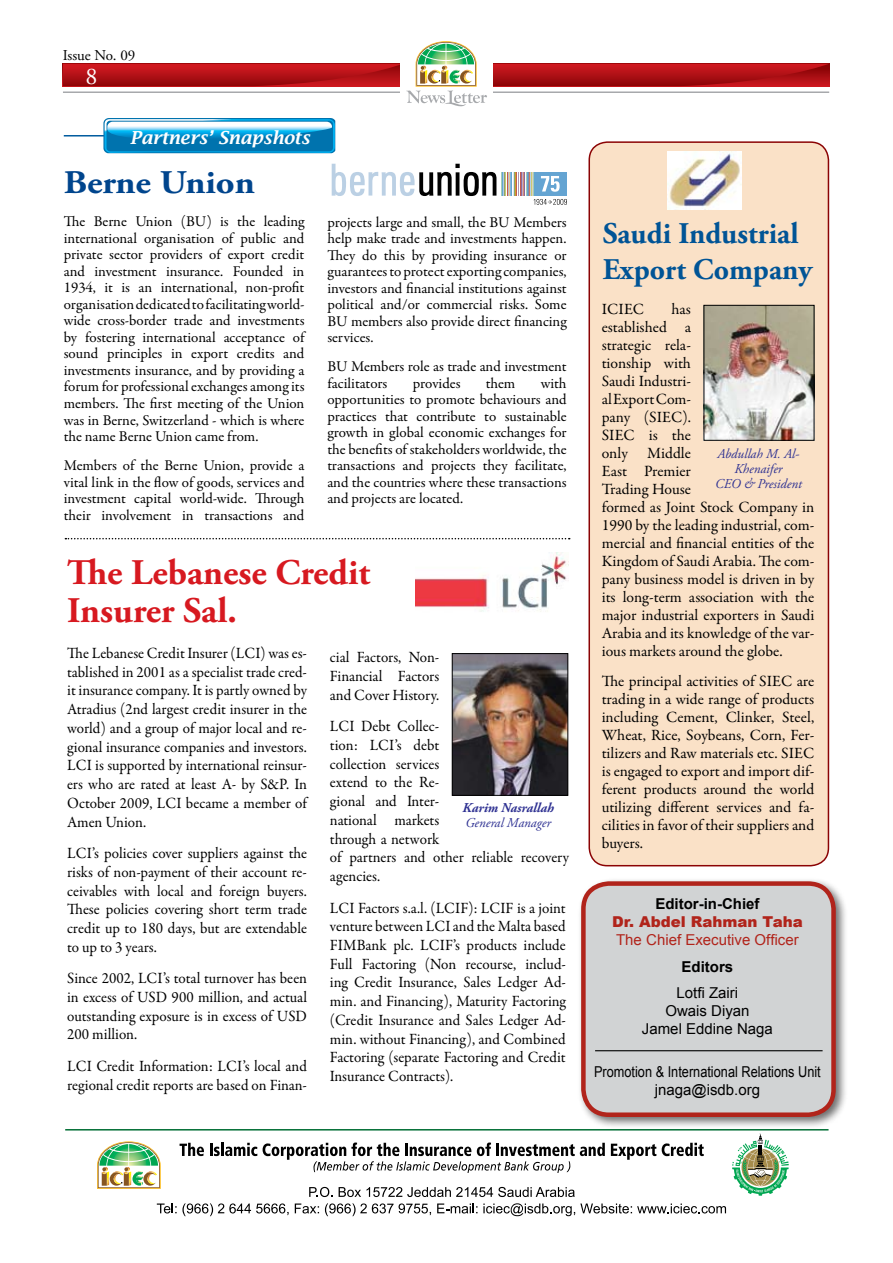
<style>
.page{position:relative;width:893px;height:1263px;background:#fff}
.page>*{position:absolute;margin:0;border:0;box-sizing:border-box;transform-origin:0 0}
.t1{font:700 36px/37.5px "Adobe Garamond Pro";color:#d71920}
.t2{font:700 33px "Adobe Garamond Pro";color:#00458d;scale:1.11 1}
.t3{font:700 30px/36px "Adobe Garamond Pro";color:#005496}
.t4{font:24px "Adobe Garamond Pro";color:#fff}
.t5{font:italic 600 18px "Lucida Bright";color:#fff}
.t6{font:15.75px/18.8px "Garamond Premr Pro";color:#000;text-align:justify;scale:.96 1}
.t7{font:15.75px/18px "Garamond Premr Pro";color:#000}
.t8{font:15px/16.5px "Garamond Premr Pro";letter-spacing:-.005em;color:#000;text-align:justify}
.t9{font:15px/18px "Arial";color:#000;text-align:center;scale:.85 1}
.t10{font:15px/18px "Arial";color:#000;text-align:center}
.t11{font:15px "Arial";color:#b1241b}
.t12{font:700 15px "Arial";color:#000}
.t13{font:900 15px "Arial";color:#b1241b}
.t14{font:15px "Adobe Garamond Pro";color:#000}
.t15{font:italic 13.5px/15px "Adobe Garamond Pro";color:#2e3192;text-align:center}
.t16{font:italic 700 13.5px "Adobe Garamond Pro";color:#2e3192}
</style>
<div class="page">
<svg style="left:63px;top:41px;width:766px;height:66px"></svg>
<div style="left:589px;top:142px;width:239px;height:724px;background:#fae1c7;border-radius:18px"></div>
<div style="left:588px;top:141px;width:241px;height:725px;border:2px solid #8b0304;border-radius:18px"></div>
<svg style="left:180px;top:1143px;width:24px;height:13px"></svg>
<svg style="left:210px;top:1143px;width:47px;height:13px"></svg>
<svg style="left:611px;top:1144px;width:45px;height:16px"></svg>
<svg style="left:662px;top:1143px;width:42px;height:13px"></svg>
<svg style="left:263px;top:1142px;width:342px;height:31px"></svg>
<svg style="left:309px;top:1187px;width:24px;height:10px"></svg>
<svg style="left:339px;top:1187px;width:236px;height:10px"></svg>
<svg style="left:157px;top:1203px;width:132px;height:13px"></svg>
<svg style="left:295px;top:1203px;width:24px;height:10px"></svg>
<svg style="left:325px;top:1203px;width:106px;height:13px"></svg>
<svg style="left:437px;top:1203px;width:40px;height:10px"></svg>
<svg style="left:483px;top:1203px;width:243px;height:13px"></svg>
<svg style="left:97px;top:1141px;width:64px;height:48px"></svg>
<svg style="left:732px;top:1135px;width:57px;height:61px"></svg>
<div style="left:577px;top:877px;width:277px;height:258px;background:#000;opacity:.57"></div>
<div style="left:583px;top:883px;width:250px;height:232px;background:#d1d3d4;border-radius:26px"></div>
<div style="left:581px;top:881px;width:255px;height:236px;border:4px solid #b1241b;border-radius:26px"></div>
<hr style="left:595px;top:1050px;width:228px;height:1px;background:#000">
<hr style="left:65px;top:1129px;width:763px;height:1px;background:#006e34">
<img style="left:454px;top:655px;width:112px;height:138px">
<div style="left:452px;top:653px;width:116px;height:142px;border:1px solid #000"></div>
<img style="left:706px;top:307px;width:106px;height:131px">
<div style="left:704px;top:305px;width:110px;height:135px;border:1px solid #000"></div>
<hr style="left:64px;top:135px;width:44px;height:1px;background:#005b9e">
<svg style="left:101px;top:118px;width:234px;height:35px;background:#3ba0cf"></svg>
<svg style="left:65px;top:538px;width:505px;height:1px"></svg>
<svg style="left:332px;top:164px;width:235px;height:41px"></svg>
<img style="left:416px;top:553px;width:153px;height:59px">
<img style="left:668px;top:151px;width:74px;height:59px">
<p class="t14" style="left:63px;top:46px;width:74px">Issue No. 09</p>
<h3 class="t4" style="left:85px;top:62px;width:13px">8</h3>
<p class="t5" style="left:130px;top:127px;width:181px">Partners’ Snapshots</p>
<h2 class="t2" style="left:64px;top:163px;width:174px">Berne Union</h2>
<p class="t8" style="left:64px;top:214px;width:242px">The Berne Union (BU) is the leading international organisation of public and private sector providers of export credit and investment insurance. Founded in 1934, it is an international, non-profit organisation dedicated to facilitating world&shy;wide cross-border trade and investments by fostering international acceptance of sound principles in export credits and investments insurance, and by providing a forum for professional exchanges among its members. The first meeting of the Union was in Berne, Switzerland - which is where the name Berne Union came from.</p>
<p class="t8" style="left:64px;top:458px;width:242px">Members of the Berne Union, provide a vital link in the flow of goods, services and investment capital world-wide. Through their involvement in transactions and</p>
<h1 class="t1" style="left:67px;top:555px;width:304px">The Lebanese Credit<br>Insurer Sal.</h1>
<p class="t8" style="left:327px;top:214px;width:241px">projects large and small, the BU Members help make trade and investments happen.<br>They do this by providing insurance or guarantees to protect exporting companies, investors and financial institutions against political and/or commercial risks. Some BU members also provide direct financing services.</p>
<p class="t8" style="left:327px;top:359px;width:241px">BU Members role as trade and investment facilitators</p>
<p class="t8" style="left:327px;top:375px;width:241px;text-indent:213px">with opportunities to promote behaviours and practices that contribute to sustainable growth in global economic exchanges for the benefits of stakeholders worldwide, the transactions and projects they facilitate, and the countries where these transactions and projects are located.</p>
<p class="t8" style="left:413px;top:375px;width:49px">provides</p>
<p class="t8" style="left:486px;top:375px;width:31px">them</p>
<p class="t6" style="left:67px;top:644px;width:251px">The Lebanese Credit Insurer (LCI) was es&shy;tablished in 2001 as a specialist trade cred&shy;it insurance company. It is partly owned by Atradius (2nd largest credit insurer in the world) and a group of major local and re&shy;gional insurance companies and investors.<br>LCI is supported by international reinsur&shy;ers who are rated at least A- by S&amp;P. In October 2009, LCI became a member of Amen Union.</p>
<p class="t6" style="left:67px;top:844px;width:251px">LCI’s policies cover suppliers against the risks of non-payment of their account re&shy;ceivables with local and foreign buyers.<br>These policies covering short term trade credit up to 180 days, but are extendable to up to 3 years.</p>
<p class="t6" style="left:67px;top:969px;width:251px">Since 2002, LCI’s total turnover has been in excess of USD 900 million, and actual outstanding exposure is in excess of USD 200 million.</p>
<p class="t6" style="left:67px;top:1057px;width:251px">LCI Credit Information: LCI’s local and regional credit reports are based on Finan-</p>
<p class="t6" style="left:330px;top:648px;width:115px">cial Factors, Non-Financial Factors and Cover History.</p>
<p class="t6" style="left:330px;top:717px;width:251px;text-align:left">LCI Debt Collec-<br>tion: LCI’s debt<br>collection services<br>extend to the Re-<br>gional and Inter-<br>national markets<br>through a network<br>of partners and other reliable recovery agencies.</p>
<p class="t6" style="left:330px;top:898px;width:247px">LCI Factors s.a.l. (LCIF): LCIF is a joint venture between LCI and the Malta based FIMBank plc. LCIF’s products include Full Factoring (Non recourse, includ&shy;ing Credit Insurance, Sales Ledger Ad&shy;min. and Financing), Maturity Factoring (Credit Insurance and Sales Ledger Ad&shy;min. without Financing), and Combined Factoring (separate Factoring and Credit Insurance Contracts).</p>
<p class="t16" style="left:463px;top:800px;width:93px">Karim Nasrallah</p>
<p class="t15" style="left:466px;top:816px;width:87px">General Manager</p>
<h3 class="t3" style="left:603px;top:216px;width:211px">Saudi Industrial<br>Export Company</h3>
<p class="t7" style="left:602px;top:300px;width:214px;text-indent:70px">has<br>established a<br>strategic rela-<br>tionship with<br>Saudi Industri-<br>al Export Com-<br>pany (SIEC).<br>SIEC is the<br>only Middle<br>East Premier<br>Trading House<br>formed as Joint Stock Company in<br>1990 by the leading industrial, com&shy;mercial and financial entities of the<br>Kingdom of Saudi Arabia. The com&shy;pany business model is driven in by its long-term association with the major industrial exporters in Saudi<br>Arabia and its knowledge of the var&shy;ious markets around the globe.</p>
<p class="t7" style="left:602px;top:673px;width:214px;text-align:justify">The principal activities of SIEC are trading in a wide range of products including Cement, Clinker, Steel, Wheat, Rice, Soybeans, Corn, Fer&shy;tilizers and Raw materials etc. SIEC is engaged to export and import dif&shy;ferent products around the world utilizing different services and fa&shy;cilities in favor of their suppliers and buyers.</p>
<p class="t7" style="left:602px;top:300px;width:44px">ICIEC</p>
<p class="t15" style="left:715px;top:447px;width:88px">Abdullah M. Al-<br>Khenaifer<br>CEO &amp; President</p>
<p class="t12" style="left:655px;top:894px;width:106px">Editor-in-Chief</p>
<p class="t13" style="left:612px;top:911px;width:192px">Dr. Abdel Rahman Taha</p>
<p class="t11" style="left:616px;top:930px;width:184px">The Chief Executive Officer</p>
<p class="t12" style="left:682px;top:957px;width:53px">Editors</p>
<p class="t10" style="left:642px;top:984px;width:132px">Lotfi Zairi<br>Owais Diyan<br>Jamel Eddine Naga</p>
<p class="t9" style="left:594px;top:1063px;width:268px">Promotion &amp; International Relations Unit jnaga@isdb.org</p>
</div>
